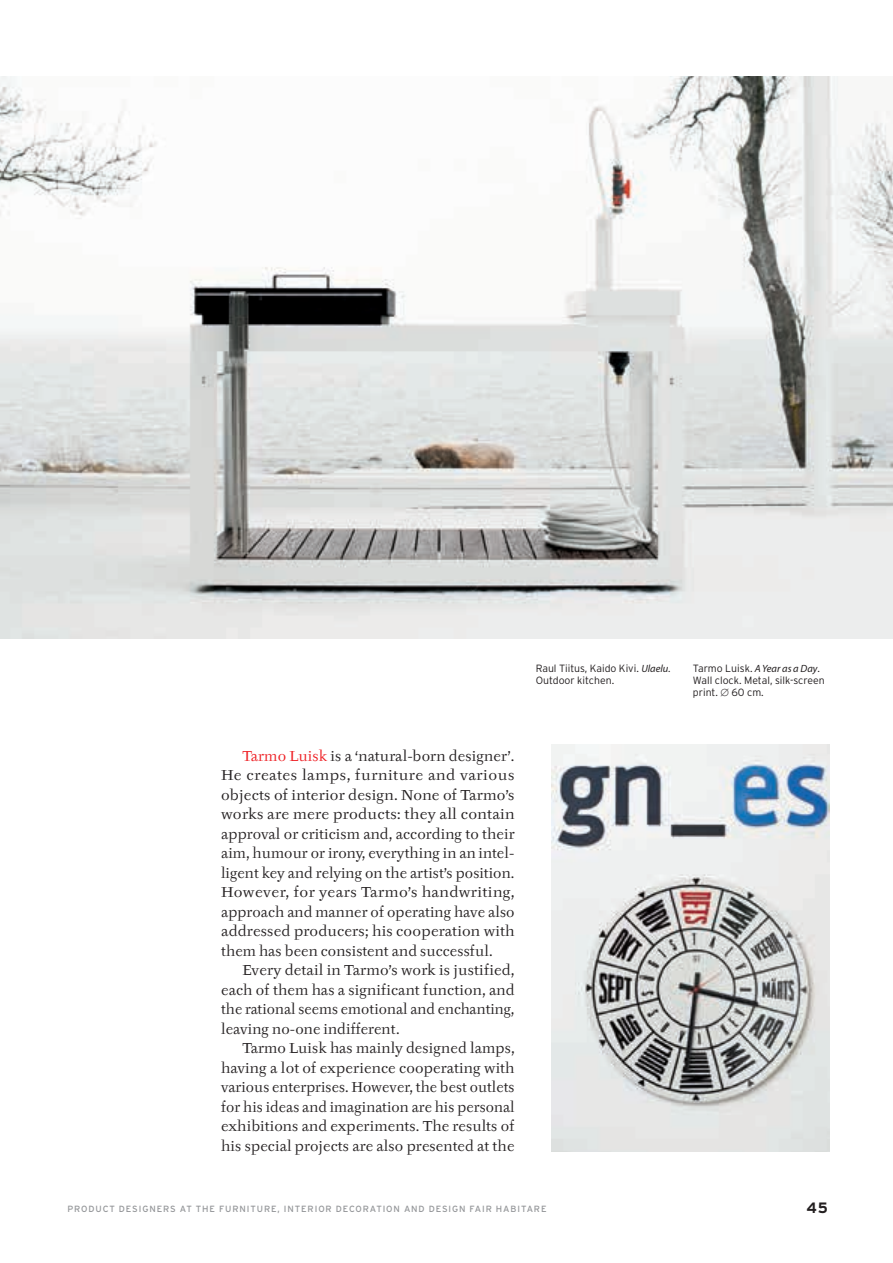
<style>
.page{position:relative;width:893px;height:1263px;background:#fff}
.page>*{position:absolute;margin:0;border:0;box-sizing:border-box;transform-origin:0 0}
.t1{font:700 15px "Interstate";color:#231f20}
.t2{font:14.25px/19.5px "Tyfa ITC";letter-spacing:.01em;color:#231f20;text-align:justify}
.t3{font:300 10.5px/12px "Interstate";color:#231f20}
.t4{font:9px "Interstate";letter-spacing:.1em;color:#939598}
.s1{color:#ee1e23}
.s2{font-family:"Myriad";font-weight:400;font-style:italic}
</style>
<div class="page">
<img style="left:0;top:77px;width:893px;height:561px">
<img style="left:552px;top:744px;width:277px;height:407px">
<p class="t2" style="left:221px;top:746px;width:295px;text-indent:21px"><span class="s1">Tarmo Luisk</span> is a ‘natural-born designer’.<br>He creates lamps, furniture and various objects of interior design. None of Tarmo’s works are mere products: they all contain approval or criticism and, according to their aim, humour or irony, everything in an intel&shy;ligent key and relying on the artist’s position.<br>However, for years Tarmo’s handwriting, approach and manner of operating have also addressed producers; his cooperation with them has been consistent and successful.</p>
<p class="t2" style="left:221px;top:960px;width:295px;text-indent:21px">Every detail in Tarmo’s work is justified, each of them has a significant function, and the rational seems emotional and enchanting, leaving no-one indifferent.</p>
<p class="t2" style="left:221px;top:1038px;width:295px;text-indent:21px">Tarmo Luisk has mainly designed lamps, having a lot of experience cooperating with various enterprises. However, the best outlets for his ideas and imagination are his personal exhibitions and experiments. The results of his special projects are also presented at the</p>
<p class="t3" style="left:536px;top:662px;width:136px">Raul Tiitus, Kaido Kivi. <span class="s2">Ulaelu.<br></span>Outdoor kitchen.</p>
<p class="t3" style="left:693px;top:662px;width:133px">Tarmo Luisk. <span class="s2">A Year as a Day</span>.<br>Wall clock. Metal, silk-screen print. ∅ 60 cm.</p>
<p class="t4" style="left:67px;top:1204px;width:309px">PRODUCT DESIGNERS AT THE FURNITURE, I NTERIOR DECORATI</p>
<p class="t4" style="left:386px;top:1204px;width:89px">ON AND DESIGN FAI</p>
<p class="t4" style="left:486px;top:1204px;width:18px">R HABITA</p>
<p class="t4" style="left:534px;top:1204px;width:13px">RE</p>
<p class="t1" style="left:806px;top:1199px;width:23px">45</p>
</div>
